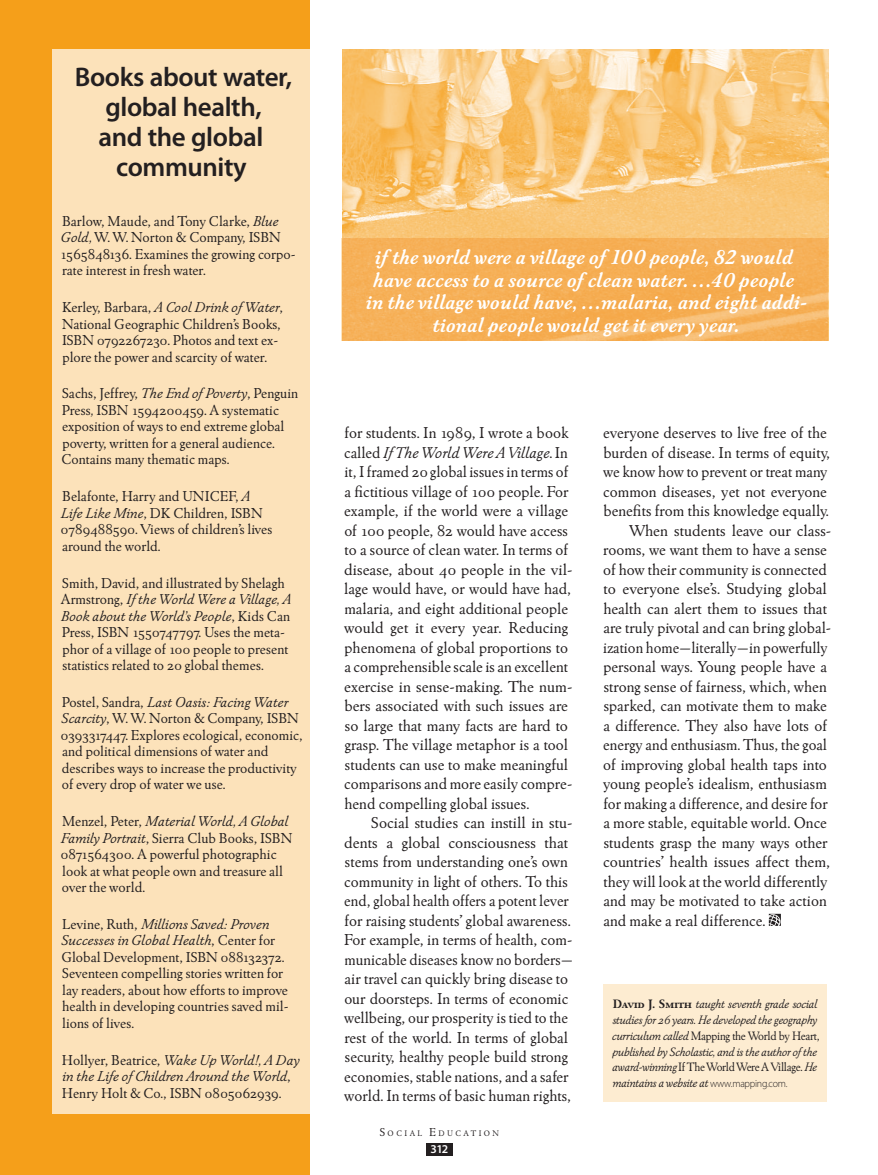
<style>
.page{position:relative;width:878px;height:1175px;background:#fff}
.page>*{position:absolute;margin:0;border:0;box-sizing:border-box;transform-origin:0 0}
.t1{font:600 27px/30px "Myriad Pro";letter-spacing:-.015em;color:#231f20;text-align:center}
.t2{font:italic 700 21px/22.5px "Winchester New ITC";color:#fff;text-align:center}
.t3{font:16.5px/19.5px "Winchester New ITC Book OS";color:#231f20}
.t4{font:16.5px "Winchester New ITC Book Italic OS";color:#231f20}
.t5{font:15px/16.5px "Winchester New ITC Book OS";color:#231f20}
.t6{font:15px/16.5px "Winchester New ITC Book Italic OS";color:#231f20}
.t7{font:12.75px/15.8px "Winchester New ITC Book Italic OS";letter-spacing:-.025em;color:#231f20}
.t8{font:12.75px "Winchester New ITC Book Italic OS";letter-spacing:-.025em;color:#231f20;scale:.96 1}
.t9{font:12.75px "Winchester New ITC";letter-spacing:-.025em;color:#231f20;scale:.96 1}
.t10{font:12.75px "Winchester New ITC";letter-spacing:-.025em;color:#231f20;scale:.95 1}
.t11{font:12.75px "Winchester New ITC Book Italic OS";letter-spacing:-.025em;color:#231f20;scale:.95 1}
.t12{font:600 12px "Myriad Pro";color:#fff}
.t13{font:8.4px "Winchester New ITC Book OS";letter-spacing:.285em;color:#231f20}
.s1{font-family:"Winchester New ITC Book Italic OS"}
.s2{font-family:"Winchester New ITC Book OS"}
.s3{font-size:12px}
.s4{font-family:"Winchester New ITC Bold SC"}
.s5{font-family:"Myriad Pro";font-weight:300;font-size:10.5px}
</style>
<div class="page">
<div style="left:0;top:0;width:309px;height:1174px;background:#f59f1a"></div>
<svg style="left:768px;top:913px;width:12px;height:13px"></svg>
<div style="left:52px;top:50px;width:257px;height:1064px;background:#fce2ba"></div>
<div style="left:603px;top:984px;width:223px;height:117px;background:#fdecd1"></div>
<img style="left:342px;top:50px;width:486px;height:290px">
<svg style="left:341px;top:238px;width:486px;height:102px;background:#f5b058"></svg>
<div style="left:426px;top:1143px;width:26px;height:12px;background:#231f20"></div>
<h1 class="t1" style="left:75px;top:62px;width:219px">Books about water, global health,<br>and the global community</h1>
<p class="t5" style="left:60px;top:212px;width:237px">Barlow, Maude, and Tony Clarke, <span class="s1">Blue Gold,</span> W. W. Norton &amp; Company, ISBN 1565848136. Examines the growing corpo&shy;rate interest in fresh water.</p>
<p class="t6" style="left:62px;top:299px;width:223px"><span class="s2">Kerley, Barbara,</span> A Cool Drink of Water<span class="s2">,</span></p>
<p class="t5" style="left:62px;top:315px;width:220px">National Geographic Children’s Books,<br>ISBN 0792267230. Photos and text ex&shy;plore the power and scarcity of water.</p>
<p class="t5" style="left:61px;top:385px;width:238px">Sachs, Jeffrey, <span class="s1">The End of Poverty</span>, Penguin Press<span class="s1">,</span> ISBN 1594200459. A systematic exposition of ways to end extreme global poverty, written for a general audience.<br>Contains many thematic maps.</p>
<p class="t5" style="left:61px;top:488px;width:213px">Belafonte, Harry and UNICEF, <span class="s1">A<br>Life Like Mine</span>, DK Children, ISBN<br>0789488590. Views of children’s lives around the world.</p>
<p class="t5" style="left:62px;top:574px;width:224px">Smith, David, and illustrated by Shelagh</p>
<p class="t6" style="left:61px;top:590px;width:232px"><span class="s2">Armstrong,</span> If the World Were a Village, A<br>Book about the World’s People<span class="s2">, Kids Can</span></p>
<p class="t5" style="left:62px;top:623px;width:228px">Press, ISBN 1550747797. Uses the meta&shy;phor of a village of 100 people to present statistics related to 20 global themes.</p>
<p class="t6" style="left:62px;top:693px;width:227px"><span class="s2">Postel, Sandra,</span> Last Oasis: Facing Water</p>
<p class="t5" style="left:61px;top:710px;width:243px"><span class="s1">Scarcity</span>, W. W. Norton &amp; Company, ISBN 0393317447. Explores ecological, economic, and political dimensions of water and describes ways to increase the productivity of every drop of water we use.</p>
<p class="t6" style="left:62px;top:812px;width:228px"><span class="s2">Menzel, Peter,</span> Material World, A Global</p>
<p class="t5" style="left:61px;top:829px;width:233px"><span class="s1">Family Portrait</span>, Sierra Club Books, ISBN 0871564300. A powerful photographic look at what people own and treasure all over the world.</p>
<p class="t6" style="left:61px;top:915px;width:216px"><span class="s2">Levine, Ruth,</span> Millions Saved: Proven<br>Successes in Global Health<span class="s2">, Center for</span></p>
<p class="t5" style="left:61px;top:948px;width:229px">Global Development, ISBN 088132372.<br>Seventeen compelling stories written for lay readers, about how efforts to improve health in developing countries saved mil&shy;lions of lives.</p>
<p class="t5" style="left:62px;top:1051px;width:239px">Hollyer, Beatrice, <span class="s1">Wake Up World!, A Day</span></p>
<p class="t6" style="left:62px;top:1067px;width:230px">in the Life of Children Around the World<span class="s2">,</span></p>
<p class="t5" style="left:62px;top:1084px;width:221px">Henry Holt &amp; Co., ISBN 0805062939.</p>
<p class="t2" style="left:365px;top:246px;width:443px">if the world were a village of 100 people, 82 would have access to a source of clean water. …40 people in the village would have, …malaria, and eight addi&shy;tional people would get it every year.</p>
<p class="t3" style="left:344px;top:423px;width:225px">for students. In 1989, I wrote a book</p>
<p class="t4" style="left:344px;top:442px;width:225px"><span class="s2">called</span> If The World Were A Village<span class="s2">. In</span></p>
<p class="t3" style="left:344px;top:462px;width:230px">it, I framed 20 global issues in terms of a fictitious village of 100 people. For example, if the world were a village of 100 people, 82 would have access to a source of clean water. In terms of disease, about 40 people in the vil&shy;lage would have, or would have had, malaria, and eight additional people would get it every year. Reducing phenomena of global proportions to a comprehensible scale is an excellent exercise in sense-making. The num&shy;bers associated with such issues are so large that many facts are hard to grasp. The village metaphor is a tool students can use to make meaningful comparisons and more easily compre&shy;hend compelling global issues.</p>
<p class="t3" style="left:344px;top:813px;width:231px;text-indent:27px">Social studies can instill in stu&shy;dents a global consciousness that stems from understanding one’s own community in light of others. To this end, global health offers a potent lever for raising students’ global awareness.<br>For example, in terms of health, com&shy;municable diseases know no borders— air travel can quickly bring disease to our doorsteps. In terms of economic wellbeing, our prosperity is tied to the rest of the world. In terms of global security, healthy people build strong economies, stable nations, and a safer world. In terms of basic human rights,</p>
<p class="t13" style="left:380px;top:1128px;width:121px"><span class="s3">S</span>o cial <span class="s3">E</span>ducation</p>
<p class="t12" style="left:430px;top:1141px;width:19px">312</p>
<p class="t3" style="left:603px;top:423px;width:225px">everyone deserves to live free of the</p>
<p class="t3" style="left:603px;top:442px;width:228px">burden of disease. In terms of equity,</p>
<p class="t3" style="left:603px;top:462px;width:226px">we know how to prevent or treat many</p>
<p class="t3" style="left:603px;top:481px;width:225px">common diseases, yet not everyone</p>
<p class="t3" style="left:603px;top:501px;width:227px">benefits from this knowledge equally.</p>
<p class="t3" style="left:629px;top:520px;width:203px">When students leave our class-</p>
<p class="t3" style="left:603px;top:540px;width:225px">rooms, we want them to have a sense</p>
<p class="t3" style="left:603px;top:559px;width:225px">of how their community is connected</p>
<p class="t3" style="left:603px;top:579px;width:225px">to everyone else’s. Studying global</p>
<p class="t3" style="left:603px;top:598px;width:225px">health can alert them to issues that</p>
<p class="t3" style="left:603px;top:618px;width:229px">are truly pivotal and can bring global-</p>
<p class="t3" style="left:603px;top:637px;width:226px">ization home—literally—in powerfully</p>
<p class="t3" style="left:603px;top:657px;width:225px">personal ways. Young people have a</p>
<p class="t3" style="left:603px;top:676px;width:225px">strong sense of fairness, which, when</p>
<p class="t3" style="left:603px;top:696px;width:225px">sparked, can motivate them to make</p>
<p class="t3" style="left:603px;top:715px;width:225px">a difference. They also have lots of</p>
<p class="t3" style="left:603px;top:735px;width:225px">energy and enthusiasm. Thus, the goal</p>
<p class="t3" style="left:603px;top:754px;width:225px">of improving global health taps into</p>
<p class="t3" style="left:603px;top:774px;width:225px">young people’s idealism, enthusiasm</p>
<p class="t3" style="left:603px;top:793px;width:226px">for making a difference, and desire for</p>
<p class="t3" style="left:603px;top:813px;width:225px">a more stable, equitable world. Once</p>
<p class="t3" style="left:603px;top:832px;width:225px">students grasp the many ways other</p>
<p class="t3" style="left:603px;top:852px;width:228px">countries’ health issues affect them,</p>
<p class="t3" style="left:603px;top:871px;width:225px">they will look at the world differently</p>
<p class="t3" style="left:603px;top:891px;width:225px">and may be motivated to take action</p>
<p class="t3" style="left:603px;top:910px;width:164px">and make a real difference.</p>
<p class="t7" style="left:612px;top:996px;width:206px"><span class="s4">David J. Smith</span> taught seventh grade social studies for 26 years. He developed the geography</p>
<p class="t9" style="left:612px;top:1028px;width:218px"><span class="s1">curriculum called</span> Mapping the World by Heart,</p>
<p class="t8" style="left:612px;top:1044px;width:215px">published by Scholastic, and is the author of the</p>
<p class="t10" style="left:612px;top:1059px;width:217px"><span class="s1">award-winning</span> If The World Were A Village. <span class="s1">He</span></p>
<p class="t11" style="left:612px;top:1075px;width:186px">maintains a website at <span class="s5">www.mapping.com.</span></p>
</div>
